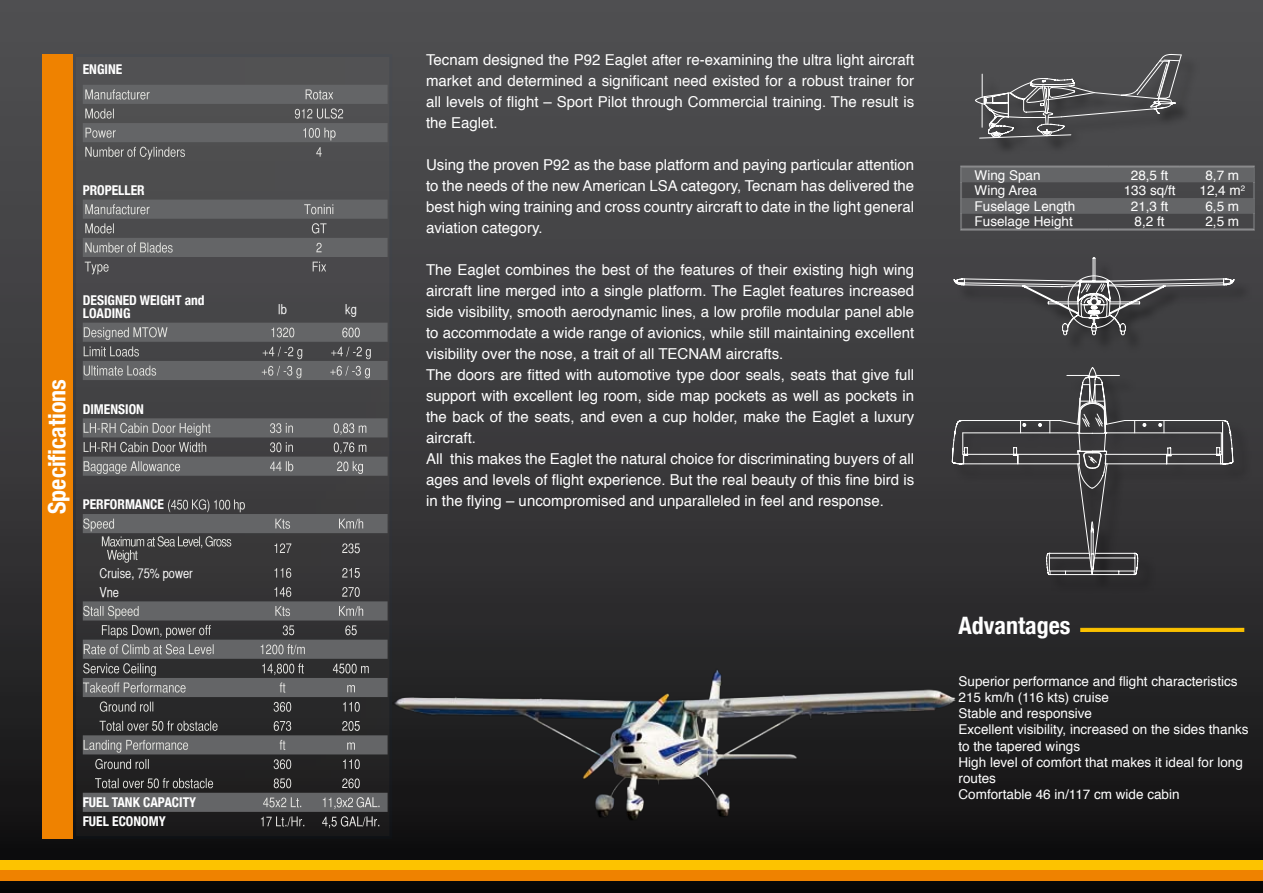
<style>
.page{position:relative;width:1263px;height:893px;background:#fff}
.page>*{position:absolute;margin:0;border:0;box-sizing:border-box;transform-origin:0 0}
.t1{font:700 condensed 24px "Helvetica Neue";color:#fff}
.t2{font:15px/21px "Helvetica";color:#fff;text-align:justify}
.t3{font:13.5px "Helvetica CY Plain";color:#fff}
.t4{font:13.5px/16.2px "Helvetica";color:#fff}
.t5{font:700 condensed 13.5px/13.5px "Helvetica Neue";color:#fff}
.t6{font:13.5px/13.5px "Helvetica CY Plain";letter-spacing:-.05em;color:#fff}
.t7{font:13.5px/19.2px "Helvetica CY Plain";letter-spacing:-.02em;color:#fff}
.s1{font-family:"Helvetica Neue";font-weight:700;font-stretch:condensed}
</style>
<div class="page">
<div style="left:0;top:0;width:1263px;height:893px;background:linear-gradient(to bottom,#565557,#151414)"></div>
<div style="left:0;top:860px;width:1263px;height:10px;background:#fdc300"></div>
<div style="left:0;top:870px;width:1263px;height:11px;background:#ef8200"></div>
<div style="left:75px;top:56px;width:316px;height:781px;background:linear-gradient(to bottom,#555659,#201f21)"></div>
<svg style="left:83px;top:85px;width:305px;height:38px;background:#595a5b"></svg>
<svg style="left:83px;top:123px;width:305px;height:689px;background:#4a4a4b"></svg>
<div style="left:43px;top:54px;width:30px;height:785px;background:#ef8200"></div>
<div style="left:1079px;top:627px;width:168px;height:7px;background:#000;opacity:.5"></div>
<div style="left:954px;top:56px;width:305px;height:545px;background:#000;opacity:.75"></div>
<svg style="left:951px;top:366px;width:283px;height:217px;background:#3f3e40"></svg>
<hr style="left:1222px;top:422px;width:1px;height:40px;background:#fff">
<svg style="left:953px;top:256px;width:282px;height:100px;background:#454547"></svg>
<svg style="left:981px;top:138px;width:175px;height:216px;background:#4c4c4e"></svg>
<svg style="left:974px;top:54px;width:208px;height:84px;background:#5a5a5c"></svg>
<svg style="left:960px;top:166px;width:295px;height:64px;background:#565759"></svg>
<hr style="left:961px;top:229px;width:147px;height:1px;background:#646567">
<hr style="left:960px;top:230px;width:148px;height:1px;background:#646567">
<hr style="left:1108px;top:229px;width:72px;height:1px;background:#646567">
<hr style="left:1108px;top:230px;width:72px;height:1px;background:#646567">
<hr style="left:1180px;top:229px;width:74px;height:1px;background:#646567">
<hr style="left:1180px;top:230px;width:75px;height:1px;background:#646567">
<img style="left:388px;top:660px;width:574px;height:169px">
<h1 class="t1" style="left:43px;top:514px;width:137px;rotate:-90deg">SPECIFICATIONS</h1>
<p class="t5" style="left:83px;top:63px;width:41px">ENGINE</p>
<p class="t3" style="left:84px;top:87px;width:67px">Manufacturer</p>
<p class="t3" style="left:305px;top:87px;width:30px">Rotax</p>
<p class="t3" style="left:84px;top:106px;width:32px">Model</p>
<p class="t3" style="left:294px;top:106px;width:51px">912 ULS2</p>
<p class="t3" style="left:84px;top:125px;width:33px">Power</p>
<p class="t3" style="left:302px;top:125px;width:35px">100 hp</p>
<p class="t3" style="left:84px;top:144px;width:102px">Number of Cylinders</p>
<p class="t3" style="left:316px;top:144px;width:8px">4</p>
<p class="t5" style="left:83px;top:183px;width:64px">PROPELLER</p>
<p class="t3" style="left:84px;top:202px;width:67px">Manufacturer</p>
<p class="t3" style="left:304px;top:202px;width:32px">Tonini</p>
<p class="t3" style="left:84px;top:221px;width:32px">Model</p>
<p class="t3" style="left:311px;top:221px;width:17px">GT</p>
<p class="t3" style="left:84px;top:240px;width:90px">Number of Blades</p>
<p class="t3" style="left:316px;top:240px;width:8px">2</p>
<p class="t3" style="left:84px;top:259px;width:26px">Type</p>
<p class="t3" style="left:312px;top:259px;width:16px">Fix</p>
<p class="t5" style="left:83px;top:293px;width:123px">DESIGNED WEIGHT AND<br>LOADING</p>
<p class="t3" style="left:278px;top:301px;width:10px">lb</p>
<p class="t3" style="left:345px;top:301px;width:13px">kg</p>
<p class="t3" style="left:83px;top:325px;width:86px">Designed MTOW</p>
<p class="t3" style="left:270px;top:325px;width:26px">1320</p>
<p class="t3" style="left:342px;top:325px;width:20px">600</p>
<p class="t3" style="left:83px;top:344px;width:58px">Limit Loads</p>
<p class="t3" style="left:262px;top:344px;width:42px">+4 / -2 g</p>
<p class="t3" style="left:331px;top:344px;width:42px">+4 / -2 g</p>
<p class="t3" style="left:83px;top:363px;width:75px">Ultimate Loads</p>
<p class="t3" style="left:261px;top:363px;width:42px">+6 / -3 g</p>
<p class="t3" style="left:330px;top:363px;width:42px">+6 / -3 g</p>
<p class="t5" style="left:83px;top:402px;width:63px">DIMENSION</p>
<p class="t3" style="left:83px;top:420px;width:129px">LH-RH Cabin Door Height</p>
<p class="t3" style="left:270px;top:420px;width:26px">33 in</p>
<p class="t3" style="left:333px;top:420px;width:35px">0,83 m</p>
<p class="t3" style="left:83px;top:439px;width:126px">LH-RH Cabin Door Width</p>
<p class="t3" style="left:270px;top:439px;width:26px">30 in</p>
<p class="t3" style="left:333px;top:439px;width:35px">0,76 m</p>
<p class="t3" style="left:83px;top:459px;width:99px">Baggage Allowance</p>
<p class="t3" style="left:270px;top:459px;width:26px">44 lb</p>
<p class="t3" style="left:337px;top:459px;width:29px">20 kg</p>
<p class="t7" style="left:83px;top:495px;width:164px"><span class="s1">PERFORMANCE</span> (450 KG) 100 hp<br>Speed</p>
<p class="t3" style="left:274px;top:516px;width:17px">Kts</p>
<p class="t3" style="left:338px;top:516px;width:27px">Km/h</p>
<p class="t6" style="left:107px;top:535px;width:127px;text-indent:-6px">Maximum at Sea Level, Gross<br>Weight</p>
<p class="t3" style="left:273px;top:541px;width:20px">127</p>
<p class="t3" style="left:342px;top:541px;width:20px">235</p>
<p class="t3" style="left:99px;top:565px;width:95px">Cruise, 75% power</p>
<p class="t3" style="left:273px;top:565px;width:20px">116</p>
<p class="t3" style="left:342px;top:565px;width:20px">215</p>
<p class="t3" style="left:99px;top:584px;width:21px">Vne</p>
<p class="t3" style="left:273px;top:584px;width:20px">146</p>
<p class="t3" style="left:342px;top:584px;width:20px">270</p>
<p class="t3" style="left:83px;top:603px;width:58px">Stall Speed</p>
<p class="t3" style="left:274px;top:603px;width:17px">Kts</p>
<p class="t3" style="left:338px;top:603px;width:27px">Km/h</p>
<p class="t3" style="left:101px;top:622px;width:112px">Flaps Down, power off</p>
<p class="t3" style="left:282px;top:622px;width:14px">35</p>
<p class="t3" style="left:345px;top:622px;width:14px">65</p>
<p class="t3" style="left:83px;top:642px;width:133px">Rate of Climb at Sea Level</p>
<p class="t3" style="left:259px;top:642px;width:48px">1200 ft/m</p>
<p class="t3" style="left:83px;top:661px;width:75px">Service Ceiling</p>
<p class="t3" style="left:261px;top:661px;width:45px">14,800 ft</p>
<p class="t3" style="left:333px;top:661px;width:38px">4500 m</p>
<p class="t3" style="left:83px;top:680px;width:105px">Takeoff Performance</p>
<p class="t3" style="left:279px;top:680px;width:8px">ft</p>
<p class="t3" style="left:346px;top:680px;width:11px">m</p>
<p class="t3" style="left:99px;top:699px;width:56px">Ground roll</p>
<p class="t3" style="left:273px;top:699px;width:20px">360</p>
<p class="t3" style="left:342px;top:699px;width:20px">110</p>
<p class="t3" style="left:99px;top:718px;width:120px">Total over 50 fr obstacle</p>
<p class="t3" style="left:273px;top:718px;width:20px">673</p>
<p class="t3" style="left:342px;top:718px;width:20px">205</p>
<p class="t3" style="left:83px;top:737px;width:107px">Landing Performance</p>
<p class="t3" style="left:279px;top:737px;width:8px">ft</p>
<p class="t3" style="left:346px;top:737px;width:11px">m</p>
<p class="t3" style="left:95px;top:756px;width:56px">Ground roll</p>
<p class="t3" style="left:273px;top:756px;width:20px">360</p>
<p class="t3" style="left:342px;top:756px;width:20px">110</p>
<p class="t3" style="left:95px;top:775px;width:120px">Total over 50 fr obstacle</p>
<p class="t3" style="left:273px;top:775px;width:20px">850</p>
<p class="t3" style="left:342px;top:775px;width:20px">260</p>
<p class="t5" style="left:83px;top:795px;width:68px">FUEL TANK CAPACIT</p>
<p class="t5" style="left:189px;top:795px;width:9px">Y</p>
<p class="t3" style="left:263px;top:795px;width:41px">45x2 Lt.</p>
<p class="t3" style="left:322px;top:795px;width:60px">11,9x2 GAL.</p>
<p class="t5" style="left:83px;top:814px;width:39px">FUEL ECONOM</p>
<p class="t5" style="left:159px;top:814px;width:9px">Y</p>
<p class="t3" style="left:260px;top:814px;width:122px">17 Lt./Hr. 4,5 GAL/Hr.</p>
<p class="t2" style="left:426px;top:50px;width:490px">Tecnam designed the P92 Eaglet after re-examining the ultra light aircraft market and determined a significant need existed for a robust trainer for all levels of flight – Sport Pilot through Commercial training. The result is the Eaglet.</p>
<p class="t2" style="left:426px;top:155px;width:490px">Using the proven P92 as the base platform and paying particular attention to the needs of the new American LSA category, Tecnam has delivered the best high wing training and cross country aircraft to date in the light general aviation category.</p>
<p class="t2" style="left:426px;top:260px;width:490px;text-align:left">The Eaglet combines the best of the features of their existing high wing aircraft line merged into a single platform. The Eaglet features increased side visibility, smooth aerodynamic lines, a low profile modular panel able to accommodate a wide range of avionics, while still maintaining excellent visibility over the nose, a trait of all TECNAM aircrafts.<br>The doors are fitted with automotive type door seals, seats that give full support with excellent leg room, side map pockets as well as pockets in the back of the seats, and even a cup holder, make the Eaglet a luxury aircraft.<br>All this makes the Eaglet the natural choice for discriminating buyers of all ages and levels of flight experience. But the real beauty of this fine bird is in the flying – uncompromised and unparalleled in feel and response.</p>
<p class="t4" style="left:974px;top:167px;width:68px">Wing Span</p>
<p class="t4" style="left:1131px;top:167px;width:39px">28,5 ft</p>
<p class="t4" style="left:1205px;top:167px;width:35px">8,7 m</p>
<p class="t4" style="left:974px;top:183px;width:64px">Wing Area</p>
<p class="t4" style="left:1124px;top:183px;width:53px">133 sq/ft</p>
<p class="t4" style="left:1199px;top:183px;width:47px">12,4 m<sup>2</sup></p>
<p class="t4" style="left:974px;top:198px;width:102px">Fuselage Length</p>
<p class="t4" style="left:1131px;top:198px;width:39px">21,3 ft</p>
<p class="t4" style="left:1205px;top:198px;width:35px">6,5 m</p>
<p class="t4" style="left:974px;top:214px;width:100px">Fuselage Height</p>
<p class="t4" style="left:1134px;top:214px;width:32px">8,2 ft</p>
<p class="t4" style="left:1205px;top:214px;width:35px">2,5 m</p>
<h1 class="t1" style="left:958px;top:611px;width:113px">ADVANTAGES</h1>
<p class="t4" style="left:958px;top:673px;width:292px">Superior performance and flight characteristics<br>215 km/h (116 kts) cruise<br>Stable and responsive<br>Excellent visibility, increased on the sides thanks to the tapered wings<br>High level of comfort that makes it ideal for long routes<br>Comfortable 46 in/117 cm wide cabin</p>
</div>
